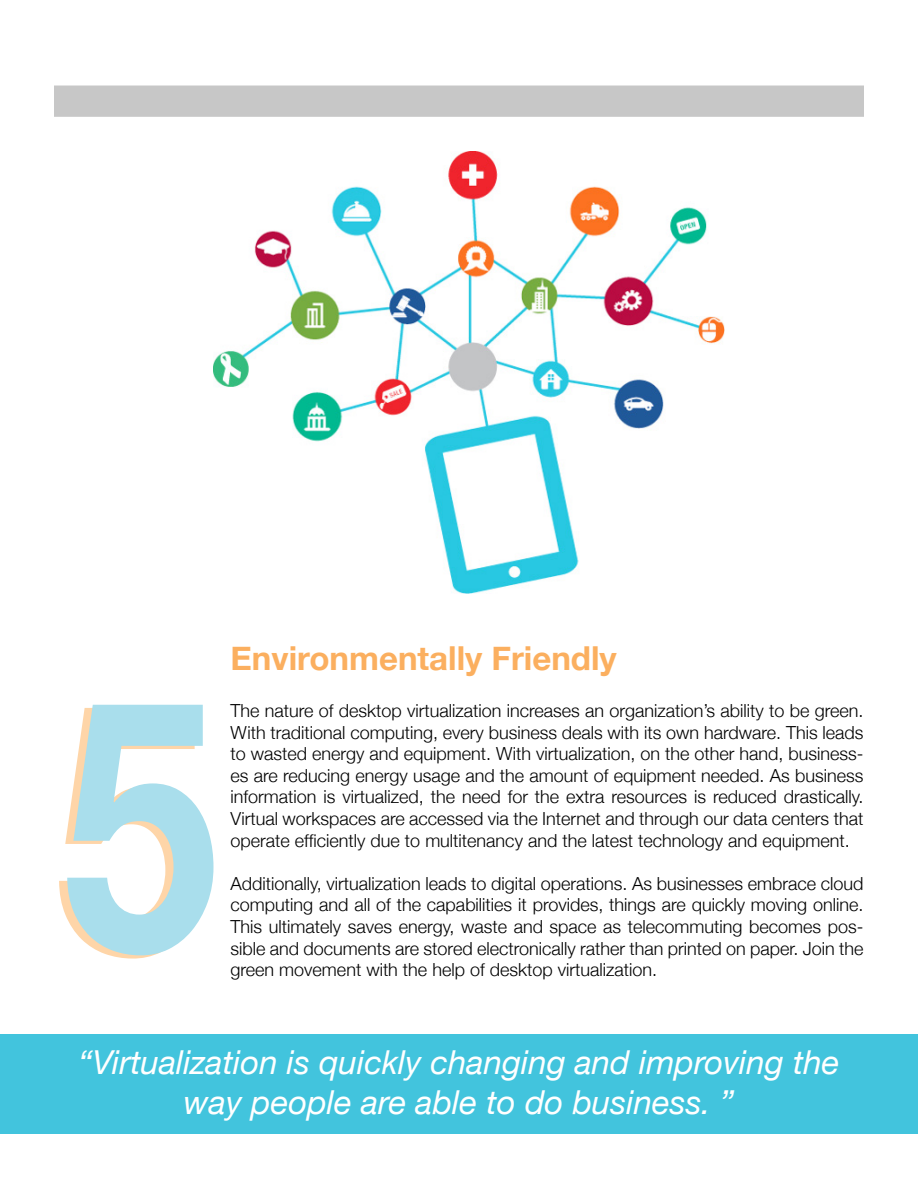
<style>
.page{position:relative;width:918px;height:1188px;background:#fff}
.page>*{position:absolute;margin:0;border:0;box-sizing:border-box;transform-origin:0 0}
.t1{font:700 351.6px "Helvetica Neue";color:#fed5a8;scale:.8 1}
.t2{font:italic 33px/39.6px "Helvetica Neue";color:#fff;text-align:center}
.t3{font:700 33px "Helvetica Neue";color:#fbaf5f}
.t4{font:300 18px/21.6px "Helvetica Neue";color:#000;text-align:justify}
</style>
<div class="page">
<div style="left:54px;top:86px;width:810px;height:31px;background:#c7c7c7"></div>
<div style="left:0;top:1034px;width:918px;height:100px;background:#42c4dd"></div>
<img style="left:214px;top:151px;width:511px;height:443px">
<h1 class="t1" style="left:54px;top:611px;width:197px">5</h1>
<h2 class="t3" style="left:231px;top:638px;width:388px">Environmentally Friendly</h2>
<p class="t4" style="left:231px;top:700px;width:634px">The nature of desktop virtualization increases an organization’s ability to be green.<br>With traditional computing, every business deals with its own hardware. This leads to wasted energy and equipment. With virtualization, on the other hand, business&shy;es are reducing energy usage and the amount of equipment needed. As business information is virtualized, the need for the extra resources is reduced drastically.<br>Virtual workspaces are accessed via the Internet and through our data centers that operate efficiently due to multitenancy and the latest technology and equipment.</p>
<p class="t4" style="left:231px;top:872px;width:634px">Additionally, virtualization leads to digital operations. As businesses embrace cloud computing and all of the capabilities it provides, things are quickly moving online.<br>This ultimately saves energy, waste and space as telecommuting becomes pos&shy;sible and documents are stored electronically rather than printed on paper. Join the green movement with the help of desktop virtualization.</p>
<h2 class="t2" style="left:79px;top:1042px;width:762px">“Virtualization is quickly changing and improving the way people are able to do business. ”</h2>
</div>
